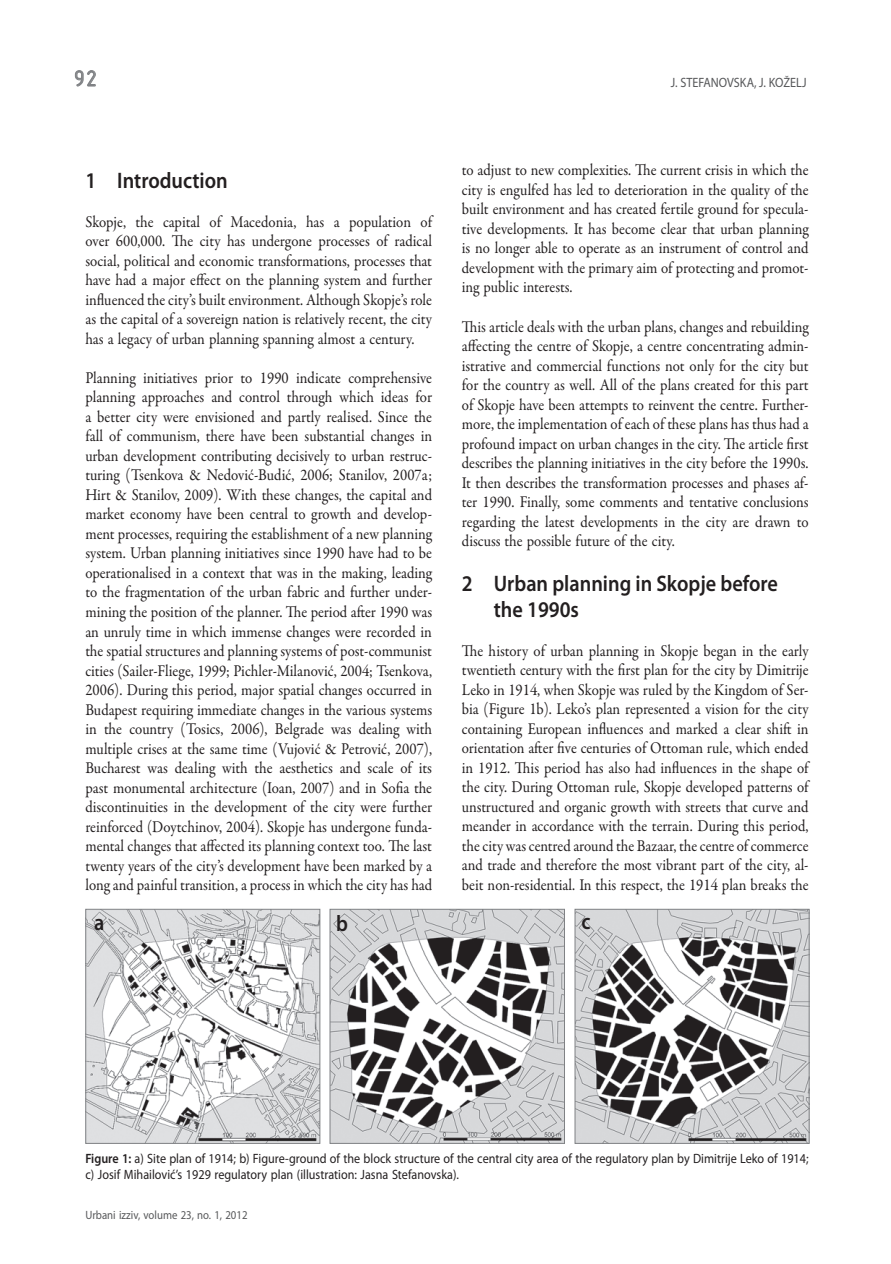
<style>
.page{position:relative;width:891px;height:1264px;background:#fff}
.page>*{position:absolute;margin:0;border:0;box-sizing:border-box;transform-origin:0 0}
.t1{font:24px "ISOCTEUR";color:#808285}
.t2{font:600 22.5px/25.5px "Myriad Pro";color:#231f20;scale:.9 1}
.t3{font:16.5px/19.5px "Garamond Premr Pro";color:#231f20;text-align:justify;scale:.9 1}
.t4{font:13.5px/16.5px "Myriad Pro";color:#231f20;scale:.9 1}
.t5{font:13.5px "Myriad Pro";color:#57585a;scale:.9 1}
.t6{font:12px "Myriad Pro";color:#57585a;scale:.9 1}
.s1{font-weight:600}
</style>
<div class="page">
<svg style="left:75px;top:70px;width:21px;height:17px"></svg>
<img style="left:87px;top:911px;width:231px;height:230px">
<div style="left:85px;top:909px;width:235px;height:234px;border:1px solid #808285"></div>
<img style="left:331px;top:911px;width:232px;height:230px">
<div style="left:329px;top:909px;width:236px;height:234px;border:1px solid #808285"></div>
<img style="left:576px;top:911px;width:231px;height:230px">
<div style="left:574px;top:909px;width:235px;height:234px;border:1px solid #808285"></div>
<h1 class="t1" style="left:71px;top:63px;width:31px">92</h1>
<p class="t5" style="left:671px;top:74px;width:152px">J. STEFANOVSKA, J. KOŽELJ</p>
<h2 class="t2" style="left:85px;top:167px;width:160px">1 Introduction</h2>
<p class="t3" style="left:85px;top:212px;width:387px">Skopje, the capital of Macedonia, has a population of over 600,000. The city has undergone processes of radical social, political and economic transformations, processes that have had a major effect on the planning system and further influenced the city’s built environment. Although Skopje’s role as the capital of a sovereign nation is relatively recent, the city has a legacy of urban planning spanning almost a century.</p>
<p class="t3" style="left:85px;top:368px;width:387px">Planning initiatives prior to 1990 indicate comprehensive planning approaches and control through which ideas for a better city were envisioned and partly realised. Since the fall of communism, there have been substantial changes in urban development contributing decisively to urban restruc‑ turing (Tsenkova &amp; Nedović‑Budić, 2006; Stanilov, 2007a; Hirt &amp; Stanilov, 2009). With these changes, the capital and market economy have been central to growth and develop‑ ment processes, requiring the establishment of a new planning system. Urban planning initiatives since 1990 have had to be operationalised in a context that was in the making, leading to the fragmentation of the urban fabric and further under‑ mining the position of the planner. The period after 1990 was an unruly time in which immense changes were recorded in the spatial structures and planning systems of post‑communist cities (Sailer‑Fliege, 1999; Pichler‑Milanović, 2004; Tsenkova, 2006). During this period, major spatial changes occurred in Budapest requiring immediate changes in the various systems in the country (Tosics, 2006), Belgrade was dealing with multiple crises at the same time (Vujović &amp; Petrović, 2007), Bucharest was dealing with the aesthetics and scale of its past monumental architecture (Ioan, 2007) and in Sofia the discontinuities in the development of the city were further reinforced (Doytchinov, 2004). Skopje has undergone funda‑ mental changes that affected its planning context too. The last twenty years of the city’s development have been marked by a long and painful transition, a process in which the city has had</p>
<p class="t3" style="left:462px;top:161px;width:387px">to adjust to new complexities. The current crisis in which the city is engulfed has led to deterioration in the quality of the built environment and has created fertile ground for specula‑ tive developments. It has become clear that urban planning is no longer able to operate as an instrument of control and development with the primary aim of protecting and promot‑ ing public interests.</p>
<p class="t3" style="left:462px;top:317px;width:387px">This article deals with the urban plans, changes and rebuilding affecting the centre of Skopje, a centre concentrating admin‑ istrative and commercial functions not only for the city but for the country as well. All of the plans created for this part of Skopje have been attempts to reinvent the centre. Further‑ more, the implementation of each of these plans has thus had a profound impact on urban changes in the city. The article first describes the planning initiatives in the city before the 1990s.<br>It then describes the transformation processes and phases af‑ ter 1990. Finally, some comments and tentative conclusions regarding the latest developments in the city are drawn to discuss the possible future of the city.</p>
<h2 class="t2" style="left:494px;top:570px;width:317px;text-indent:-32px">2 Urban planning in Skopje before the 1990s</h2>
<p class="t3" style="left:462px;top:641px;width:387px">The history of urban planning in Skopje began in the early twentieth century with the first plan for the city by Dimitrije Leko in 1914, when Skopje was ruled by the Kingdom of Ser‑ bia (Figure 1b). Leko’s plan represented a vision for the city containing European influences and marked a clear shift in orientation after five centuries of Ottoman rule, which ended in 1912. This period has also had influences in the shape of the city. During Ottoman rule, Skopje developed patterns of unstructured and organic growth with streets that curve and meander in accordance with the terrain. During this period, the city was centred around the Bazaar, the centre of commerce and trade and therefore the most vibrant part of the city, al‑ beit non‑residential. In this respect, the 1914 plan breaks the</p>
<h2 class="t2" style="left:94px;top:908px;width:13px">a</h2>
<h2 class="t2" style="left:336px;top:910px;width:15px">b</h2>
<h2 class="t2" style="left:581px;top:908px;width:12px">c</h2>
<p class="t4" style="left:85px;top:1149px;width:805px"><span class="s1">Figure 1:</span> a) Site plan of 1914; b) Figure‑ground of the block structure of the central city area of the regulatory plan by Dimitrije Leko of 1914; c) Josif Mihailović’s 1929 regulatory plan (illustration: Jasna Stefanovska).</p>
<p class="t6" style="left:85px;top:1207px;width:182px">Urbani izziv, volume 23, no. 1, 2012</p>
</div>
